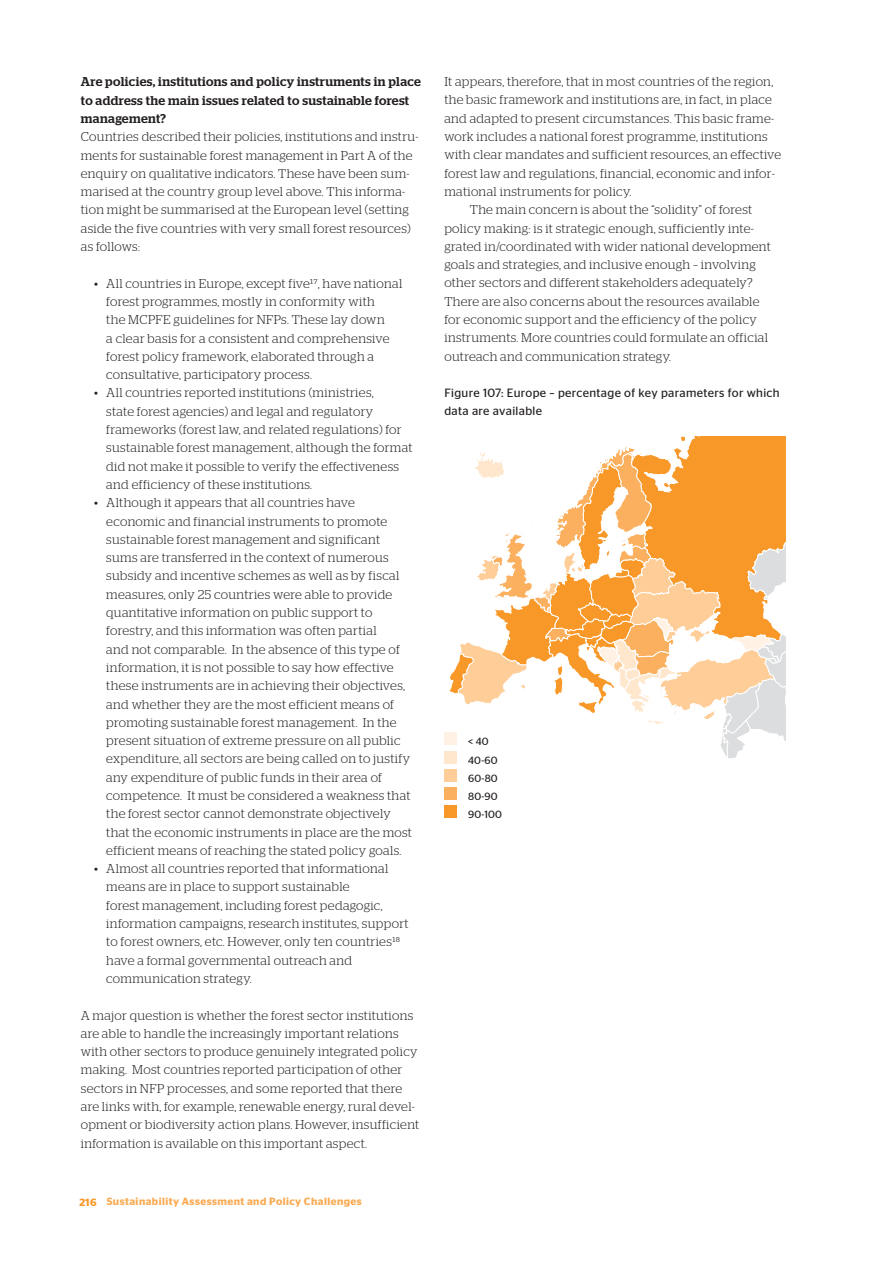
<style>
.page{position:relative;width:893px;height:1263px;background:#fff}
.page>*{position:absolute;margin:0;border:0;box-sizing:border-box;transform-origin:0 0}
.t1{font:300 12.75px/18.3px "Stag";letter-spacing:.025em;color:#231f20}
.t2{font:500 12.75px/18.3px "Stag";letter-spacing:.03em;color:#231f20}
.t3{font:12px/18.3px "Stag Sans";letter-spacing:.03em;color:#231f20}
.t4{font:600 10.5px "Stag Sans";letter-spacing:.04em;color:#faab54}
.t5{font:10.5px/18.3px "Stag Sans";letter-spacing:.02em;color:#231f20}
.s1{color:#f89828}
</style>
<div class="page">
<div style="left:444px;top:732px;width:13px;height:13px;background:#fff1e3"></div>
<div style="left:444px;top:750px;width:13px;height:13px;background:#ffe7cd"></div>
<div style="left:444px;top:769px;width:13px;height:13px;background:#fecd98"></div>
<div style="left:444px;top:787px;width:13px;height:13px;background:#fbb05f"></div>
<div style="left:444px;top:805px;width:13px;height:13px;background:#f89828"></div>
<svg style="left:449px;top:436px;width:337px;height:322px"></svg>
<p class="t2" style="left:81px;top:73px;width:341px">Are policies, institutions and policy instruments in place to address the main issues related to sustainable forest management?</p>
<p class="t1" style="left:81px;top:127px;width:339px">Countries described their policies, institutions and instru&shy;ments for sustainable forest management in Part A of the enquiry on qualitative indicators. These have been sum&shy;marised at the country group level above. This informa&shy;tion might be summarised at the European level (setting aside the five countries with very small forest resources) as follows:</p>
<p class="t1" style="left:106px;top:274px;width:298px;text-indent:-12px">• All countries in Europe, except five17, have national forest programmes, mostly in conformity with<br>the MCPFE guidelines for NFPs. These lay down<br>a clear basis for a consistent and comprehensive forest policy framework, elaborated through a consultative, participatory process.</p>
<p class="t1" style="left:106px;top:384px;width:308px;text-indent:-12px">• All countries reported institutions (ministries,<br>state forest agencies) and legal and regulatory frameworks (forest law, and related regulations) for sustainable forest management, although the format did not make it possible to verify the effectiveness and efficiency of these institutions.</p>
<p class="t1" style="left:106px;top:493px;width:307px;text-indent:-12px">• Although it appears that all countries have economic and financial instruments to promote sustainable forest management and significant sums are transferred in the context of numerous subsidy and incentive schemes as well as by fiscal measures, only 25 countries were able to provide quantitative information on public support to forestry, and this information was often partial<br>and not comparable. In the absence of this type of information, it is not possible to say how effective these instruments are in achieving their objectives, and whether they are the most efficient means of promoting sustainable forest management. In the present situation of extreme pressure on all public expenditure, all sectors are being called on to justify any expenditure of public funds in their area of competence. It must be considered a weakness that the forest sector cannot demonstrate objectively that the economic instruments in place are the most efficient means of reaching the stated policy goals.</p>
<p class="t1" style="left:106px;top:859px;width:304px;text-indent:-12px">• Almost all countries reported that informational means are in place to support sustainable<br>forest management, including forest pedagogic, information campaigns, research institutes, support to forest owners, etc. However, only ten countries18 have a formal governmental outreach and communication strategy.</p>
<p class="t1" style="left:81px;top:1006px;width:340px">A major question is whether the forest sector institutions are able to handle the increasingly important relations with other sectors to produce genuinely integrated policy making. Most countries reported participation of other sectors in NFP processes, and some reported that there are links with, for example, renewable energy, rural devel&shy;opment or biodiversity action plans. However, insufficient information is available on this important aspect.</p>
<p class="t4" style="left:79px;top:1196px;width:284px"><span class="s1">216</span> Sustainability Assessment and Policy Challenges</p>
<p class="t1" style="left:444px;top:72px;width:330px">It appears, therefore, that in most countries of the region,</p>
<p class="t1" style="left:444px;top:91px;width:329px">the basic framework and institutions are, in fact, in place</p>
<p class="t1" style="left:444px;top:109px;width:331px">and adapted to present circumstances. This basic frame-</p>
<p class="t1" style="left:444px;top:127px;width:325px">work includes a national forest programme, institutions</p>
<p class="t1" style="left:444px;top:145px;width:338px">with clear mandates and sufficient resources, an effective</p>
<p class="t1" style="left:444px;top:164px;width:332px">forest law and regulations, financial, economic and infor-</p>
<p class="t1" style="left:444px;top:182px;width:189px">mational instruments for policy.</p>
<p class="t1" style="left:470px;top:200px;width:284px">The main concern is about the “solidity” of forest</p>
<p class="t1" style="left:444px;top:219px;width:311px">policy making: is it strategic enough, sufficiently inte-</p>
<p class="t1" style="left:444px;top:237px;width:328px">grated in/coordinated with wider national development</p>
<p class="t1" style="left:444px;top:255px;width:313px">goals and strategies, and inclusive enough – involving</p>
<p class="t1" style="left:444px;top:274px;width:310px">other sectors and different stakeholders adequately?</p>
<p class="t1" style="left:444px;top:292px;width:317px">There are also concerns about the resources available</p>
<p class="t1" style="left:444px;top:310px;width:314px">for economic support and the efficiency of the policy</p>
<p class="t1" style="left:444px;top:328px;width:325px">instruments. More countries could formulate an official</p>
<p class="t1" style="left:444px;top:347px;width:228px">outreach and communication strategy.</p>
<p class="t3" style="left:444px;top:384px;width:337px">Figure 107: Europe – percentage of key parameters for which data are available</p>
<p class="t5" style="left:468px;top:732px;width:35px">&lt; 40<br>40-60<br>60-80<br>80-90<br>90-100</p>
</div>
